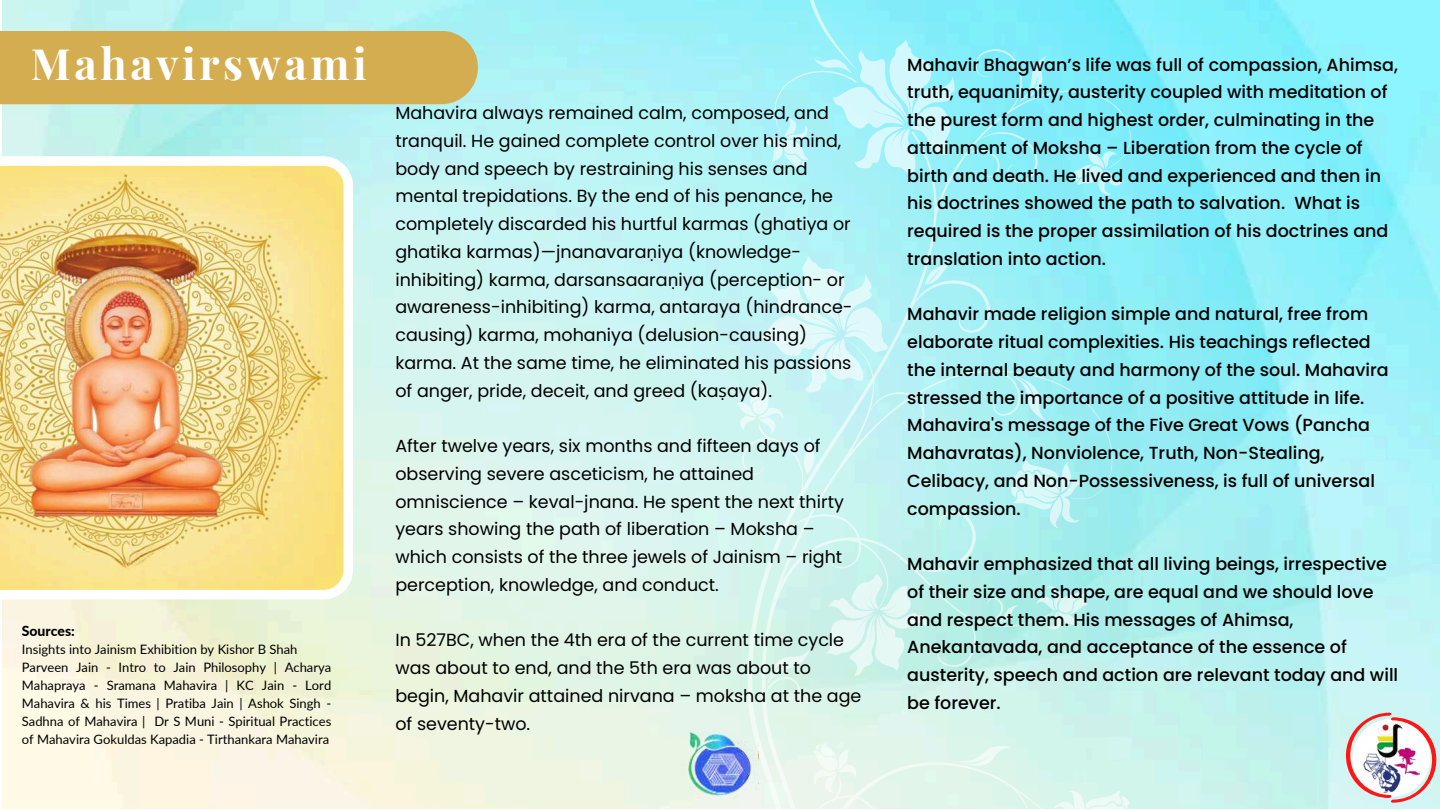
<style>
.page{position:relative;width:1440px;height:810px;background:#fff}
.page>*{position:absolute;margin:0;border:0;box-sizing:border-box;transform-origin:0 0}
.t1{font:700 43.2px "Playfair Display";letter-spacing:.085em;color:#fff}
.t2{font:500 17.5px/27.8px "Poppins";color:#000}
.t3{font:17.5px/27.8px "Poppins";color:#000}
.t4{font:800 14px "Lato";color:#000}
.t5{font:13px/18px "Lato";color:#000}
.s1{font-family:"Noto Sans"}
</style>
<div class="page">
<img style="left:3px;top:0;width:1437px;height:809px">
<img style="left:0;top:156px;width:353px;height:443px">
<svg style="left:742px;top:49px;width:389px;height:760px;background:#b3f0f0"></svg>
<svg style="left:1054px;top:790px;width:78px;height:19px"></svg>
<svg style="left:1011px;top:460px;width:73px;height:68px;background:#bbf1f2"></svg>
<svg style="left:1036px;top:585px;width:51px;height:46px;background:#bcf1ed"></svg>
<svg style="left:1073px;top:150px;width:52px;height:46px;background:#9ef1fa"></svg>
<svg style="left:827px;top:574px;width:101px;height:102px;background:#d2f3ed"></svg>
<svg style="left:947px;top:808px;width:26px;height:1px"></svg>
<svg style="left:925px;top:261px;width:28px;height:24px"></svg>
<svg style="left:977px;top:132px;width:61px;height:52px;background:#8feff8"></svg>
<svg style="left:958px;top:745px;width:52px;height:21px"></svg>
<svg style="left:1019px;top:56px;width:28px;height:46px"></svg>
<svg style="left:993px;top:605px;width:25px;height:18px"></svg>
<svg style="left:1013px;top:375px;width:33px;height:46px;background:#b0f0f3"></svg>
<svg style="left:767px;top:649px;width:43px;height:36px;background:#d7f3e8"></svg>
<svg style="left:812px;top:743px;width:45px;height:50px"></svg>
<svg style="left:735px;top:256px;width:153px;height:218px;background:#cbf4f5"></svg>
<svg style="left:764px;top:0;width:192px;height:175px;background:#a7f2f9"></svg>
<div style="left:0;top:31px;width:478px;height:73px;background:#d5ad51"></div>
<svg style="left:1346px;top:713px;width:90px;height:90px"></svg>
<img style="left:1363px;top:722px;width:56px;height:72px">
<img style="left:682px;top:725px;width:76px;height:78px">
<h1 class="t1" style="left:31px;top:34px;width:338px">Mahavirswami</h1>
<p class="t2" style="left:907px;top:51px;width:492px">Mahavir Bhagwan’s life was full of compassion, Ahimsa, truth, equanimity, austerity coupled with meditation of the purest form and highest order, culminating in the attainment of Moksha – Liberation from the cycle of birth and death. He lived and experienced and then in his doctrines showed the path to salvation. What is required is the proper assimilation of his doctrines and translation into action.</p>
<p class="t3" style="left:395px;top:99px;width:459px">Mahavira always remained calm, composed, and tranquil. He gained complete control over his mind, body and speech by restraining his senses and mental trepidations. By the end of his penance, he completely discarded his hurtful karmas (ghatiya or ghatika karmas)—jnanavara<span class="s1">Ṇ</span>iya (knowledge&shy;inhibiting) karma, darsansaara<span class="s1">Ṇ</span>iya (perception- or awareness-inhibiting) karma, antaraya (hindrance&shy;causing) karma, mohaniya (delusion-causing) karma. At the same time, he eliminated his passions of anger, pride, deceit, and greed (ka<span class="s1">Ṣ</span>aya).</p>
<p class="t3" style="left:395px;top:432px;width:450px">After twelve years, six months and fifteen days of observing severe asceticism, he attained omniscience – keval-jnana. He spent the next thirty years showing the path of liberation – Moksha – which consists of the three jewels of Jainism – right perception, knowledge, and conduct.</p>
<p class="t3" style="left:395px;top:626px;width:468px">In 527BC, when the 4th era of the current time cycle was about to end, and the 5th era was about to begin, Mahavir attained nirvana – moksha at the age of seventy-two.</p>
<p class="t2" style="left:907px;top:300px;width:483px">Mahavir made religion simple and natural, free from elaborate ritual complexities. His teachings reflected the internal beauty and harmony of the soul. Mahavira stressed the importance of a positive attitude in life.<br>Mahavira's message of the Five Great Vows (Pancha Mahavratas), Nonviolence, Truth, Non-Stealing, Celibacy, and Non-Possessiveness, is full of universal compassion.</p>
<p class="t2" style="left:907px;top:550px;width:493px">Mahavir emphasized that all living beings, irrespective of their size and shape, are equal and we should love and respect them. His messages of Ahimsa, Anekantavada, and acceptance of the essence of austerity, speech and action are relevant today and will be forever.</p>
<p class="t4" style="left:22px;top:622px;width:55px">Sources:</p>
<p class="t5" style="left:22px;top:640px;width:311px">Insights into Jainism Exhibition by Kishor B Shah Parveen Jain - Intro to Jain Philosophy | Acharya Mahapraya - Sramana Mahavira | KC Jain - Lord Mahavira &amp; his Times | Pratiba Jain | Ashok Singh - Sadhna of Mahavira | Dr S Muni - Spiritual Practices of Mahavira Gokuldas Kapadia - Tirthankara Mahavira</p>
</div>
